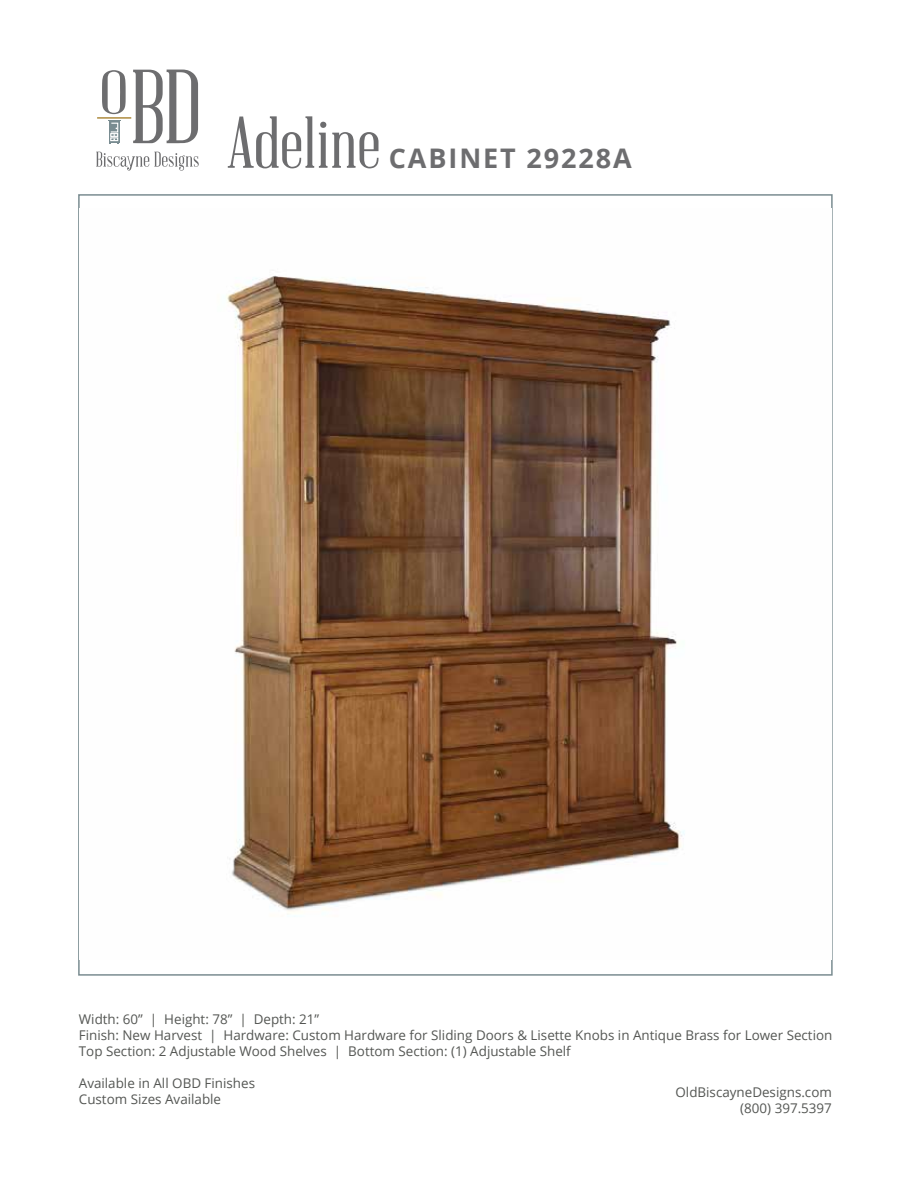
<style>
.page{position:relative;width:918px;height:1188px;background:#fff}
.page>*{position:absolute;margin:0;border:0;box-sizing:border-box;transform-origin:0 0}
.t1{font:72px "Abraham Lincoln";color:#6d6d6f}
.t2{font:700 27px "Open Sans";letter-spacing:.07em;color:#6d6d6f}
.t3{font:13.35px/16px "Open Sans";color:#545653}
</style>
<div class="page">
<svg style="left:102px;top:70px;width:24px;height:44px"></svg>
<svg style="left:133px;top:70px;width:65px;height:73px"></svg>
<svg style="left:96px;top:152px;width:103px;height:19px"></svg>
<svg style="left:108px;top:120px;width:12px;height:24px"></svg>
<hr style="left:97px;top:117px;width:34px;height:2px;background:#ad8b3e">
<img style="left:227px;top:275px;width:458px;height:642px">
<h1 class="t1" style="left:227px;top:105px;width:155px">Adeline</h1>
<h2 class="t2" style="left:389px;top:139px;width:244px">CABINET 29228A</h2>
<p class="t3" style="left:79px;top:1010px;width:755px">Width: 60” | Height: 78” | Depth: 21”<br>Finish: New Harvest | Hardware: Custom Hardware for Sliding Doors &amp; Lisette Knobs in Antique Brass for Lower Section<br>Top Section: 2 Adjustable Wood Shelves | Bottom Section: (1) Adjustable Shelf</p>
<p class="t3" style="left:79px;top:1075px;width:178px">Available in All OBD Finishes<br>Custom Sizes Available</p>
<p class="t3" style="left:676px;top:1084px;width:158px;text-align:right">OldBiscayneDesigns.com (800) 397.5397</p>
</div>
